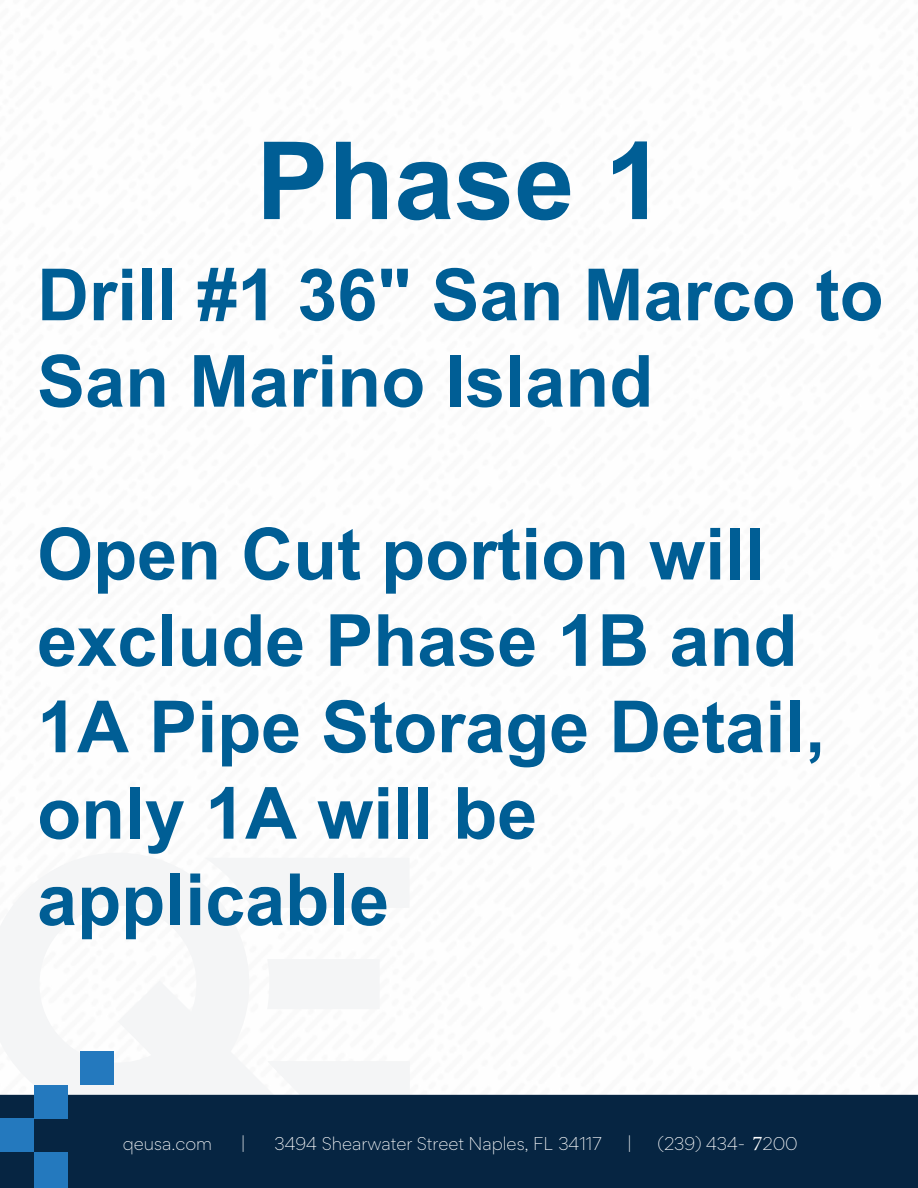
<style>
.page{position:relative;width:918px;height:1188px;background:#fff}
.page>*{position:absolute;margin:0;border:0;box-sizing:border-box;transform-origin:0 0}
.t1{font:700 108px "Arial";color:#005e95}
.t2{font:700 72px/86.4px "Arial";color:#005e95}
.t3{font:300 16.5px "Gordita";color:#fff}
.s1{font-style:inherit}
.s2{font-family:"Minion Pro";font-weight:400;font-size:21px}
</style>
<div class="page">
<svg style="left:0;top:853px;width:268px;height:242px;fill:#f4f5f6"></svg>
<div style="left:205px;top:858px;width:204px;height:50px;background:#f4f5f6"></div>
<div style="left:267px;top:959px;width:112px;height:50px;background:#f4f5f6"></div>
<div style="left:80px;top:1051px;width:34px;height:34px;background:#2479be"></div>
<svg style="left:268px;top:1061px;width:142px;height:34px"></svg>
<div style="left:0;top:1095px;width:918px;height:93px;background:#062542"></div>
<div style="left:34px;top:1152px;width:34px;height:36px;background:#2479be"></div>
<div style="left:0;top:1118px;width:34px;height:34px;background:#2479be"></div>
<div style="left:34px;top:1085px;width:34px;height:34px;background:#2479be"></div>
<h1 class="t1" style="left:256px;top:105px;width:410px">Phase 1</h1>
<p class="t2" style="left:37px;top:253px;width:848px">Drill #1 36" San Marco to<br>San Marino Island</p>
<p class="t2" style="left:37px;top:512px;width:790px">Open Cut portion will exclude Phase 1B <span class="s1">and<br>1A Pipe Storage Detail</span>, only 1A will be applicable</p>
<p class="t3" style="left:123px;top:1132px;width:91px">qeusa.com</p>
<p class="t3" style="left:241px;top:1132px;width:6px">|</p>
<p class="t3" style="left:275px;top:1132px;width:329px">3494 Shearwater Street Naples, FL 34117</p>
<p class="t3" style="left:628px;top:1132px;width:6px">|</p>
<p class="t3" style="left:658px;top:1132px;width:142px">(239) 434- <span class="s2">7</span>200</p>
</div>
